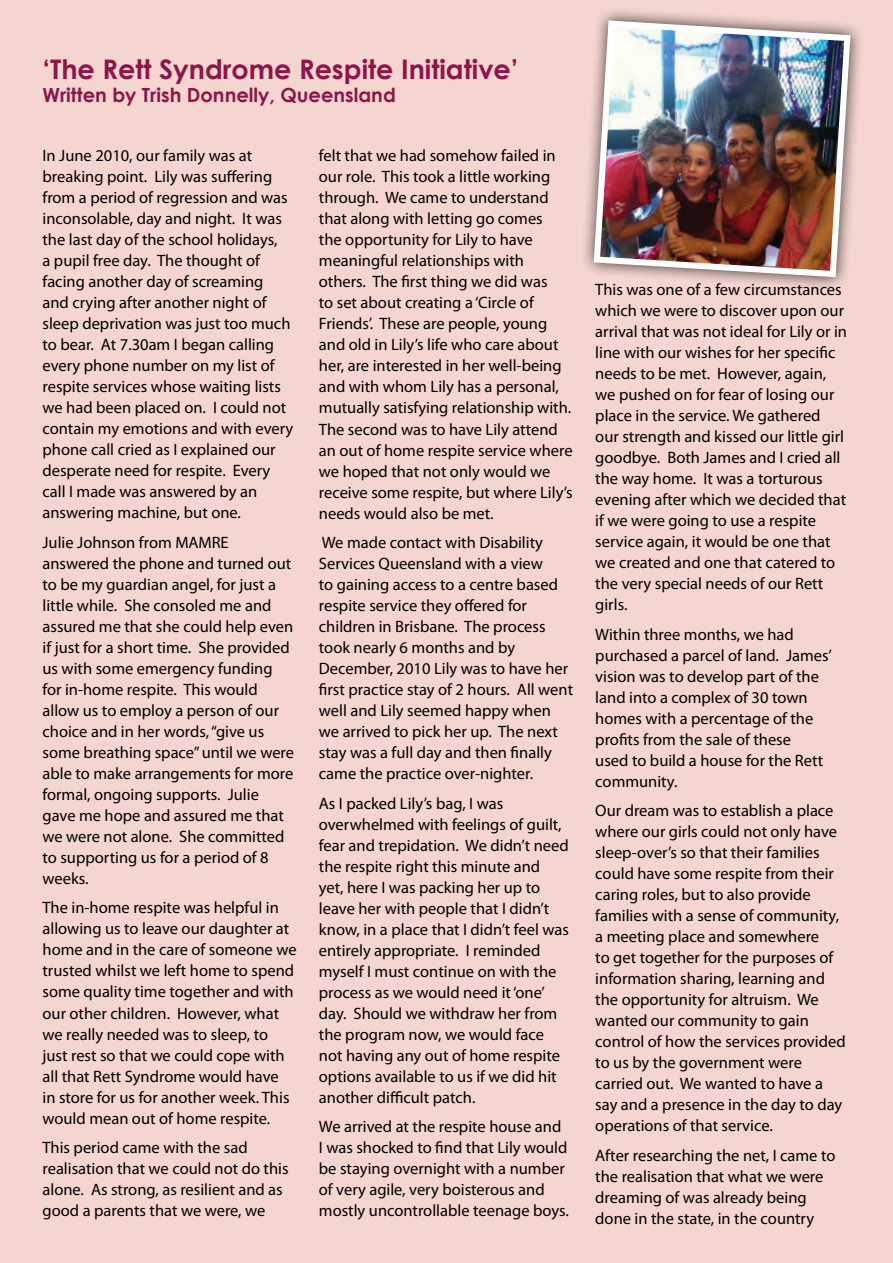
<style>
.page{position:relative;width:893px;height:1263px;background:#f4d5d0}
.page>*{position:absolute;margin:0;border:0;box-sizing:border-box;transform-origin:0 0}
.t1{font:700 27px "Century Gothic";color:#8d154b}
.t2{font:700 19.5px "Century Gothic";color:#8d154b}
.t3{font:16.5px/21px "Myriad Pro";color:#000}
</style>
<div class="page">
<div style="left:580px;top:7px;width:284px;height:284px;background:#000;opacity:.75"></div>
<img style="left:591px;top:17px;width:263px;height:263px">
<h1 class="t1" style="left:43px;top:48px;width:477px">‘The Rett Syndrome Respite Initiative’</h1>
<p class="t2" style="left:43px;top:80px;width:355px">Written by Trish Donnelly, Queensland</p>
<p class="t3" style="left:43px;top:145px;width:252px">In June 2010, our family was at breaking point. Lily was suffering from a period of regression and was inconsolable, day and night. It was the last day of the school holidays,<br>a pupil free day. The thought of facing another day of screaming and crying after another night of sleep deprivation was just too much to bear. At 7.30am I began calling every phone number on my list of respite services whose waiting lists we had been placed on. I could not contain my emotions and with every phone call cried as I explained our desperate need for respite. Every call I made was answered by an answering machine, but one.</p>
<p class="t3" style="left:43px;top:531px;width:253px">Julie Johnson from MAMRE answered the phone and turned out to be my guardian angel, for just a little while. She consoled me and assured me that she could help even if just for a short time. She provided us with some emergency funding for in-home respite. This would allow us to employ a person of our choice and in her words, “give us some breathing space” until we were able to make arrangements for more formal, ongoing supports. Julie gave me hope and assured me that we were not alone. She committed to supporting us for a period of 8 weeks.</p>
<p class="t3" style="left:43px;top:897px;width:256px">The in-home respite was helpful in allowing us to leave our daughter at home and in the care of someone we trusted whilst we left home to spend some quality time together and with our other children. However, what we really needed was to sleep, to just rest so that we could cope with all that Rett Syndrome would have<br>in store for us for another week. This would mean out of home respite.</p>
<p class="t3" style="left:43px;top:1137px;width:248px">This period came with the sad realisation that we could not do this alone. As strong, as resilient and as good a parents that we were, we</p>
<p class="t3" style="left:319px;top:145px;width:255px">felt that we had somehow failed in our role. This took a little working through. We came to understand that along with letting go comes<br>the opportunity for Lily to have meaningful relationships with others. The first thing we did was<br>to set about creating a ‘Circle of Friends’. These are people, young and old in Lily’s life who care about her, are interested in her well-being and with whom Lily has a personal, mutually satisfying relationship with.<br>The second was to have Lily attend an out of home respite service where we hoped that not only would we receive some respite, but where Lily’s needs would also be met.</p>
<p class="t3" style="left:319px;top:532px;width:256px">We made contact with Disability<br>Services Queensland with a view<br>to gaining access to a centre based respite service they offered for children in Brisbane. The process took nearly 6 months and by<br>December, 2010 Lily was to have her first practice stay of 2 hours. All went well and Lily seemed happy when we arrived to pick her up. The next stay was a full day and then finally came the practice over-nighter.</p>
<p class="t3" style="left:319px;top:792px;width:252px">As I packed Lily’s bag, I was overwhelmed with feelings of guilt, fear and trepidation. We didn’t need the respite right this minute and yet, here I was packing her up to leave her with people that I didn’t know, in a place that I didn’t feel was entirely appropriate. I reminded myself I must continue on with the process as we would need it ‘one’ day. Should we withdraw her from the program now, we would face not having any out of home respite options available to us if we did hit another difficult patch.</p>
<p class="t3" style="left:319px;top:1116px;width:251px">We arrived at the respite house and I was shocked to find that Lily would be staying overnight with a number of very agile, very boisterous and mostly uncontrollable teenage boys.</p>
<p class="t3" style="left:595px;top:279px;width:253px">This was one of a few circumstances which we were to discover upon our arrival that was not ideal for Lily or in line with our wishes for her specific needs to be met. However, again, we pushed on for fear of losing our place in the service. We gathered our strength and kissed our little girl goodbye. Both James and I cried all the way home. It was a torturous evening after which we decided that if we were going to use a respite service again, it would be one that we created and one that catered to the very special needs of our Rett girls.</p>
<p class="t3" style="left:595px;top:623px;width:238px">Within three months, we had purchased a parcel of land. James’ vision was to develop part of the land into a complex of 30 town homes with a percentage of the profits from the sale of these<br>used to build a house for the Rett community.</p>
<p class="t3" style="left:595px;top:800px;width:252px">Our dream was to establish a place where our girls could not only have sleep-over’s so that their families could have some respite from their caring roles, but to also provide families with a sense of community, a meeting place and somewhere<br>to get together for the purposes of information sharing, learning and the opportunity for altruism. We wanted our community to gain control of how the services provided to us by the government were carried out. We wanted to have a say and a presence in the day to day operations of that service.</p>
<p class="t3" style="left:595px;top:1144px;width:242px">After researching the net, I came to the realisation that what we were dreaming of was already being done in the state, in the country</p>
</div>
